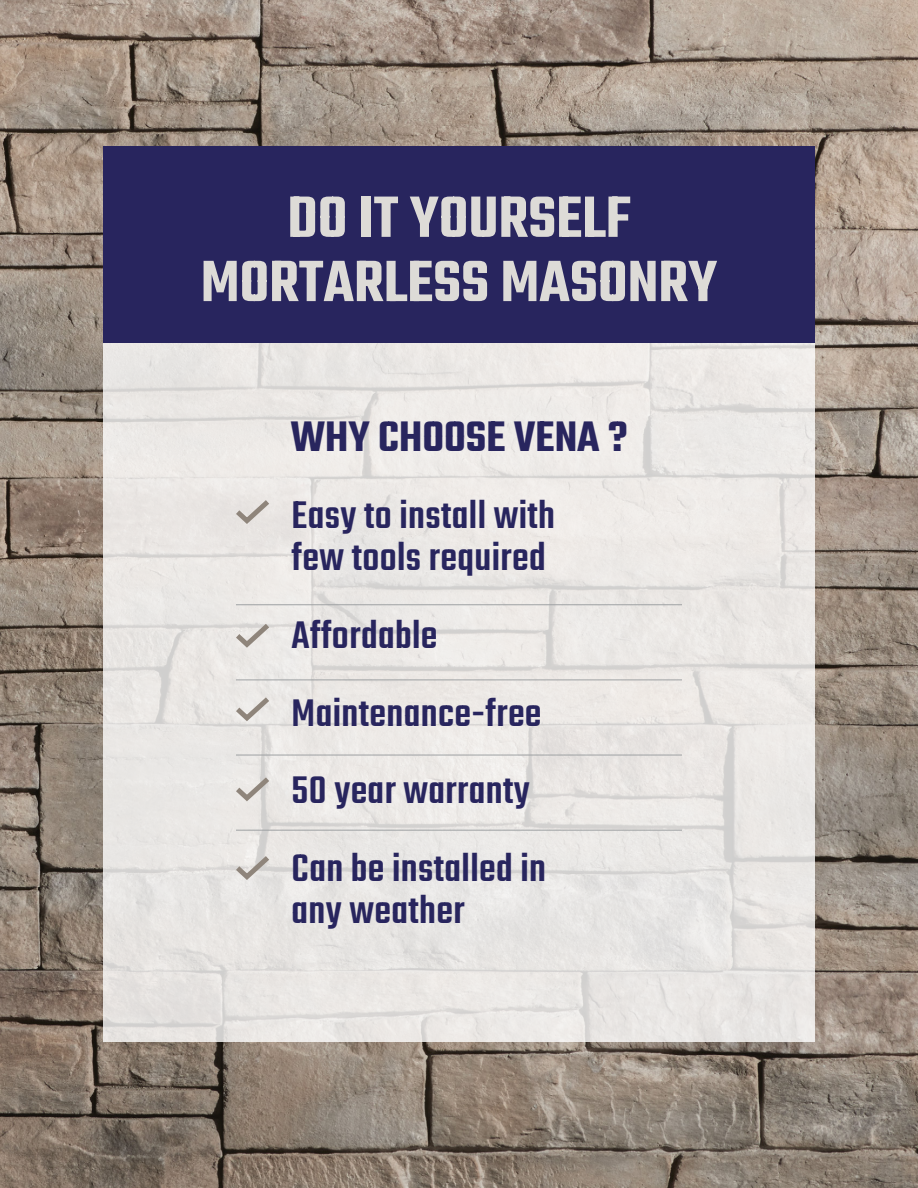
<style>
.page{position:relative;width:918px;height:1188px;background:#fff}
.page>*{position:absolute;margin:0;border:0;box-sizing:border-box;transform-origin:0 0}
.t1{font:600 63.3px/64.2px "Teko";color:#dddbd7;text-align:center}
.t2{font:600 46.5px "Teko";color:#28255e}
.t3{font:500 42.15px/77.6px "Teko";letter-spacing:.01em;color:#28255e}
</style>
<div class="page">
<img style="left:0;top:0;width:918px;height:1188px">
<svg style="left:103px;top:343px;width:712px;height:699px;fill:#ebe8e5"></svg>
<div style="left:103px;top:146px;width:712px;height:197px;background:#28255e"></div>
<hr style="left:236px;top:605px;width:446px;height:1px;background:#9ea1a3">
<hr style="left:236px;top:680px;width:446px;height:1px;background:#9ea1a3">
<hr style="left:236px;top:755px;width:446px;height:1px;background:#9ea1a3">
<hr style="left:236px;top:830px;width:446px;height:1px;background:#9ea1a3">
<svg style="left:231px;top:495px;width:43px;height:32px"></svg>
<svg style="left:231px;top:619px;width:43px;height:32px"></svg>
<svg style="left:231px;top:692px;width:43px;height:33px"></svg>
<svg style="left:231px;top:772px;width:43px;height:33px"></svg>
<svg style="left:231px;top:851px;width:43px;height:32px"></svg>
<h1 class="t1" style="left:201px;top:190px;width:518px">DO IT YOURSELF<br>MORTARLESS MASONRY</h1>
<p class="t2" style="left:290px;top:409px;width:339px">WHY CHOOSE VENA ?</p>
<p class="t3" style="left:292px;top:497px;width:265px;line-height:42.2px">Easy to install with few tools required</p>
<p class="t3" style="left:292px;top:599px;width:256px">Affordable<br>Maintenance-free<br>50 year warranty<br>Can be installed in</p>
<p class="t3" style="left:292px;top:874px;width:174px">any weather</p>
</div>
